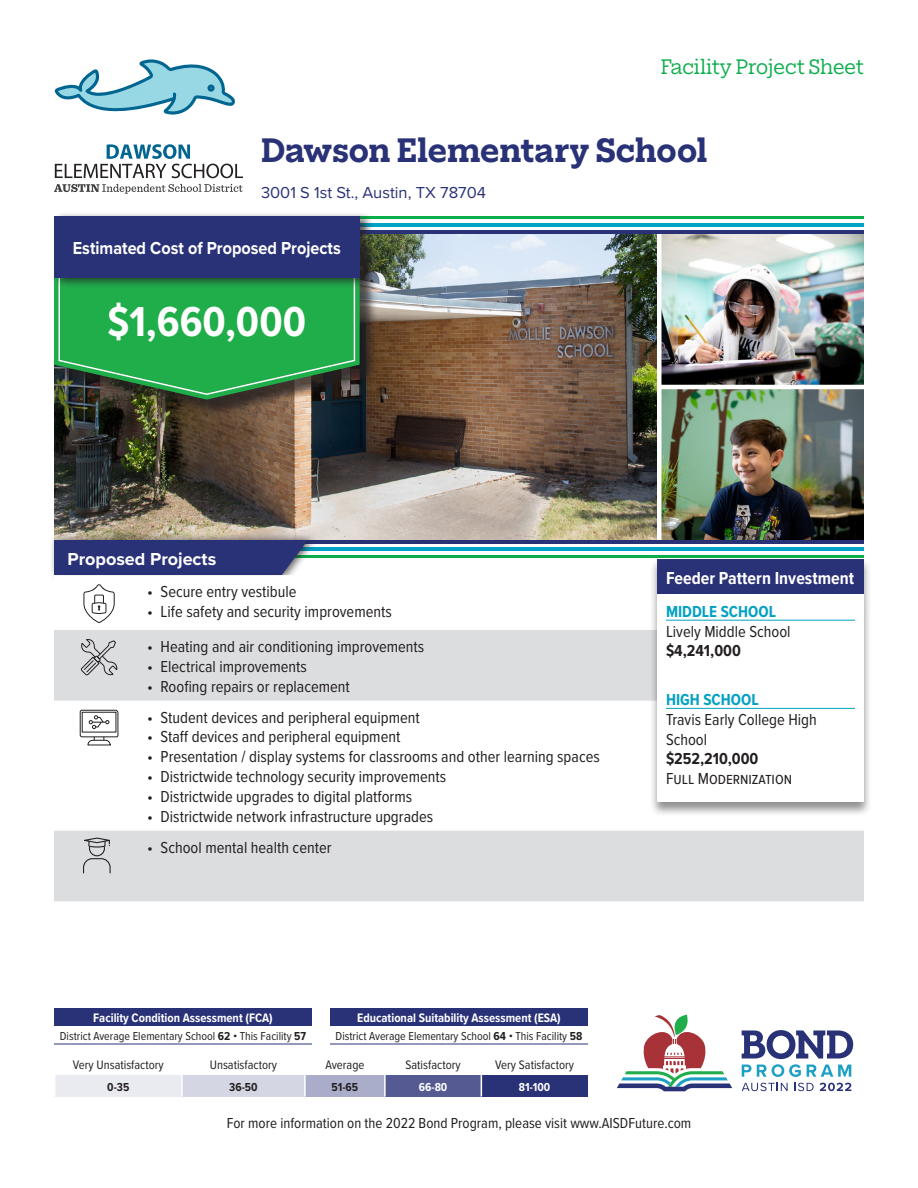
<style>
.page{position:relative;width:918px;height:1188px;background:#fff}
.page>*{position:absolute;margin:0;border:0;box-sizing:border-box;transform-origin:0 0}
.Budget_number{font:700 43.5px "Proxima Nova Cond";color:#fff}
.Facility_Title_-_H1{font:700 31.5px "Elizeth";letter-spacing:-.005em;color:#2a3277}
.Facility{font:19.5px "Elizeth";color:#0cad4b}
.Heading_2{font:700 18px "Proxima Nova";color:#fff;scale:.9 1}
.Feeder_H2{font:700 18px "Proxima Nova Cond";color:#fff}
.Heading_2-2{font:700 18px "Proxima Nova";color:#fff}
.Text_Condensed_11_pt{font:16.5px/19.8px "Proxima Nova Cond";color:#231f20}
.Address{font:16.5px "Proxima Nova";color:#2a3277}
.Feeder_Heading_Spaci{font:700 16.5px "Proxima Nova Cond";color:#03a1c3}
.Text_Condensed_11_pt-2{font:700 16.5px "Proxima Nova Cond";color:#231f20}
.Text_Condensed_11_pt-3{font:15px "Proxima Nova Cond";color:#231f20}
.Text_Condensed_Cente{font:700 12.75px "Proxima Nova Cond";color:#fff}
.Text_Condensed_Cente-2{font:12.75px "Proxima Nova Cond";color:#231f20}
.Text_Condensed_Cente-3{font:12px "Proxima Nova Cond";color:#231f20}
.ESA_FCA_8pts{font:12px "Proxima Nova Cond";color:#231f20}
.Text_Condensed_Cente-4{font:700 12px "Proxima Nova Cond";color:#231f20}
.Text_Condensed_Cente-5{font:700 12px "Proxima Nova Cond";color:#fff}
.s1{font-weight:700}
</style>
<div class="page">
<img style="left:54px;top:234px;width:810px;height:306px">
<div style="left:657px;top:234px;width:5px;height:306px;background:#fff"></div>
<hr style="left:657px;top:385px;width:207px;height:4px;background:#fff">
<svg style="left:55px;top:144px;width:188px;height:34px"></svg>
<svg style="left:54px;top:184px;width:189px;height:10px"></svg>
<svg style="left:55px;top:59px;width:180px;height:56px"></svg>
<svg style="left:742px;top:1083px;width:46px;height:8px"></svg>
<svg style="left:795px;top:1083px;width:19px;height:8px"></svg>
<svg style="left:820px;top:1083px;width:31px;height:8px"></svg>
<svg style="left:742px;top:1030px;width:111px;height:47px"></svg>
<svg style="left:617px;top:1015px;width:115px;height:76px"></svg>
<svg style="left:318px;top:555px;width:546px;height:3px"></svg>
<hr style="left:261px;top:547px;width:603px;height:4px;background:#03a1c3">
<hr style="left:261px;top:540px;width:603px;height:4px;background:#2a3277">
<svg style="left:374px;top:216px;width:490px;height:3px"></svg>
<hr style="left:54px;top:223px;width:810px;height:4px;background:#03a1c3">
<hr style="left:54px;top:230px;width:810px;height:4px;background:#2a3277">
<hr style="left:54px;top:1044px;width:258px;height:1px;background:#2a3277">
<hr style="left:330px;top:1044px;width:258px;height:1px;background:#2a3277">
<div style="left:56px;top:237px;width:322px;height:181px;background:#231f20;opacity:.75"></div>
<img style="left:54px;top:289px;width:306px;height:111px">
<svg style="left:59px;top:289px;width:296px;height:106px;background:#27a14b"></svg>
<div style="left:49px;top:532px;width:269px;height:52px;background:#231f20;opacity:.75"></div>
<div style="left:54px;top:540px;width:254px;height:35px;background:#293277"></div>
<div style="left:52px;top:211px;width:322px;height:78px;background:#231f20;opacity:.75"></div>
<div style="left:54px;top:216px;width:306px;height:62px;background:#2a3277"></div>
<svg style="left:54px;top:575px;width:264px;height:9px"></svg>
<svg style="left:54px;top:630px;width:810px;height:271px;fill:#dcdddf"></svg>
<svg style="left:83px;top:584px;width:32px;height:39px"></svg>
<svg style="left:80px;top:639px;width:38px;height:37px"></svg>
<svg style="left:79px;top:710px;width:40px;height:36px"></svg>
<svg style="left:79px;top:837px;width:36px;height:37px"></svg>
<div style="left:649px;top:557px;width:223px;height:53px;background:#231f20;opacity:.5"></div>
<div style="left:657px;top:559px;width:207px;height:36px;background:#2a3277"></div>
<div style="left:649px;top:593px;width:223px;height:224px;background:#231f20;opacity:.5"></div>
<div style="left:657px;top:595px;width:207px;height:207px;background:#fff"></div>
<hr style="left:666px;top:620px;width:189px;height:1px;background:#03a1c3">
<hr style="left:666px;top:708px;width:189px;height:1px;background:#03a1c3">
<div style="left:54px;top:1008px;width:258px;height:18px;background:#2a3277"></div>
<div style="left:330px;top:1008px;width:258px;height:18px;background:#2a3277"></div>
<div style="left:55px;top:1075px;width:127px;height:22px;background:#eaeaf1"></div>
<div style="left:182px;top:1075px;width:123px;height:22px;background:#d4d6e4"></div>
<div style="left:305px;top:1075px;width:80px;height:22px;background:#aaadc9"></div>
<div style="left:385px;top:1075px;width:96px;height:22px;background:#555b92"></div>
<div style="left:481px;top:1075px;width:107px;height:22px;background:#2a3277"></div>
<hr style="left:384px;top:1075px;width:2px;height:22px;background:#fff">
<svg style="left:481px;top:1075px;width:1px;height:22px"></svg>
<hr style="left:304px;top:1075px;width:2px;height:22px;background:#fff">
<hr style="left:54px;top:1075px;width:2px;height:22px;background:#fff">
<hr style="left:181px;top:1075px;width:2px;height:22px;background:#fff">
<p class="Facility" style="left:661px;top:53px;width:205px">Facility Project Sheet</p>
<h1 class="Facility_Title_-_H1" style="left:261px;top:127px;width:448px">Dawson Elementary School</h1>
<p class="Address" style="left:261px;top:180px;width:227px">3001 S 1st St., Austin, TX 78704</p>
<h2 class="Heading_2" style="left:73px;top:234px;width:299px">Estimated Cost of Proposed Projects</h2>
<p class="Budget_number" style="left:108px;top:289px;width:200px">$1,660,000</p>
<h2 class="Heading_2-2" style="left:68px;top:545px;width:150px">Proposed Projects</h2>
<p class="Text_Condensed_11_pt" style="left:147px;top:581px;width:151px">• Secure entry vestibule</p>
<p class="Text_Condensed_11_pt" style="left:147px;top:601px;width:246px">• Life safety and security improvements</p>
<p class="Text_Condensed_11_pt" style="left:147px;top:636px;width:279px">• Heating and air conditioning improvements</p>
<p class="Text_Condensed_11_pt" style="left:147px;top:656px;width:161px">• Electrical improvements</p>
<p class="Text_Condensed_11_pt" style="left:147px;top:676px;width:204px">• Roofing repairs or replacement</p>
<p class="Text_Condensed_11_pt" style="left:147px;top:707px;width:274px">• Student devices and peripheral equipment</p>
<p class="Text_Condensed_11_pt" style="left:147px;top:726px;width:255px">• Staff devices and peripheral equipment</p>
<p class="Text_Condensed_11_pt" style="left:147px;top:746px;width:454px">• Presentation / display systems for classrooms and other learning spaces</p>
<p class="Text_Condensed_11_pt" style="left:147px;top:766px;width:301px">• Districtwide technology security improvements</p>
<p class="Text_Condensed_11_pt" style="left:147px;top:786px;width:267px">• Districtwide upgrades to digital platforms</p>
<p class="Text_Condensed_11_pt" style="left:147px;top:806px;width:288px">• Districtwide network infrastructure upgrades</p>
<p class="Text_Condensed_11_pt" style="left:147px;top:837px;width:186px">• School mental health center</p>
<p class="Text_Condensed_Cente" style="left:93px;top:1008px;width:181px">Facility Condition Assessment (FCA)</p>
<p class="Text_Condensed_Cente-3" style="left:60px;top:1027px;width:248px">District Average Elementary School <span class="s1">62</span> • This Facility <span class="s1">57</span></p>
<p class="Text_Condensed_Cente" style="left:357px;top:1008px;width:205px">Educational Suitability Assessment (ESA)</p>
<p class="ESA_FCA_8pts" style="left:336px;top:1027px;width:248px">District Average Elementary School <span class="s1">64</span> • This Facility <span class="s1">58</span></p>
<h2 class="Feeder_H2" style="left:666px;top:565px;width:190px">Feeder Pattern Investment</h2>
<h2 class="Feeder_Heading_Spaci" style="left:666px;top:599px;width:112px">MIDDLE SCHOOL</h2>
<p class="Text_Condensed_11_pt" style="left:666px;top:621px;width:126px">Lively Middle School</p>
<p class="Text_Condensed_11_pt-2" style="left:666px;top:639px;width:76px">$4,241,000</p>
<h2 class="Feeder_Heading_Spaci" style="left:666px;top:687px;width:94px">HIGH SCHOOL</h2>
<p class="Text_Condensed_11_pt" style="left:666px;top:709px;width:152px">Travis Early College High<br>School</p>
<p class="Text_Condensed_11_pt-2" style="left:666px;top:747px;width:94px">$252,210,000</p>
<p class="Text_Condensed_11_pt" style="left:666px;top:768px;width:128px">Full Modernization</p>
<p class="Text_Condensed_Cente-2" style="left:73px;top:1055px;width:92px">Very Unsatisfactory</p>
<p class="Text_Condensed_Cente-2" style="left:210px;top:1055px;width:69px">Unsatisfactory</p>
<p class="Text_Condensed_Cente-2" style="left:325px;top:1055px;width:41px">Average</p>
<p class="Text_Condensed_Cente-2" style="left:406px;top:1055px;width:57px">Satisfactory</p>
<p class="Text_Condensed_Cente-2" style="left:495px;top:1055px;width:80px">Very Satisfactory</p>
<p class="Text_Condensed_Cente-4" style="left:107px;top:1078px;width:24px">0-35</p>
<p class="Text_Condensed_Cente-4" style="left:229px;top:1078px;width:30px">36-50</p>
<p class="Text_Condensed_Cente-4" style="left:332px;top:1078px;width:28px">51-65</p>
<p class="Text_Condensed_Cente-5" style="left:419px;top:1078px;width:30px">66-80</p>
<p class="Text_Condensed_Cente-5" style="left:519px;top:1078px;width:33px">81-100</p>
<p class="Text_Condensed_11_pt-3" style="left:227px;top:1112px;width:466px">For more information on the 2022 Bond Program, please visit www.AISDFuture.com</p>
</div>
